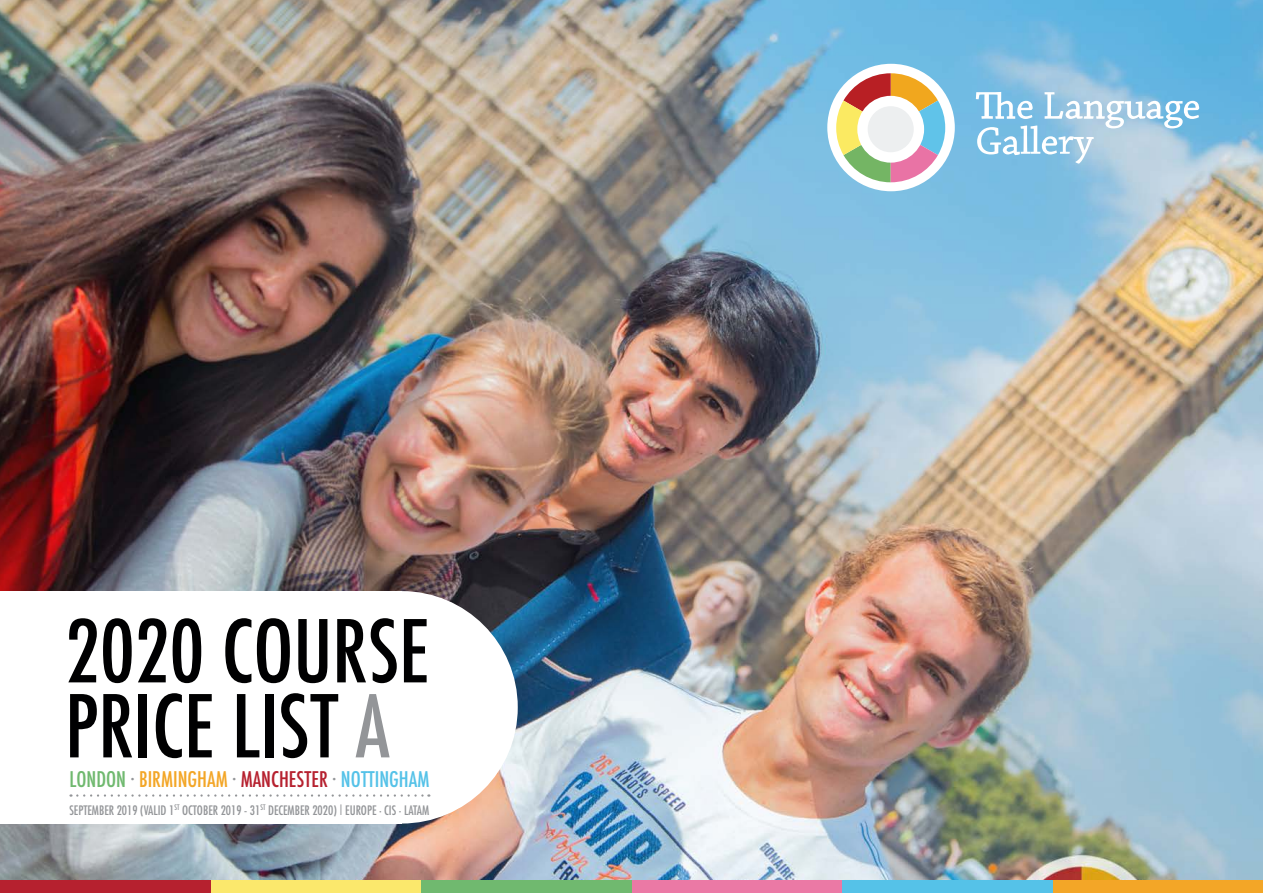
<style>
.page{position:relative;width:1263px;height:893px;background:#fff}
.page>*{position:absolute;margin:0;border:0;box-sizing:border-box;transform-origin:0 0}
.t1{font:500 condensed 84px "Futura";color:#000001}
.t2{font:500 condensed 21px "Futura";color:#f3a627}
.t3{font:condensed 12.75px "Futura";color:#939598}
.s1{color:#939598}
.s2{color:#70b96f}
.s3{color:#b6212f}
.s4{color:#55c2e8}
</style>
<div class="page">
<img style="left:0;top:0;width:1263px;height:880px">
<div style="left:285px;top:591px;width:233px;height:232px;background:#fff;border-radius:50%"></div>
<div style="left:0;top:591px;width:401px;height:232px;background:#fff"></div>
<div style="left:827px;top:64px;width:128px;height:127px;background:#fff;border-radius:50%"></div>
<svg style="left:836px;top:73px;width:109px;height:109px"></svg>
<div style="left:857px;top:96px;width:67px;height:67px;background:#fff;border-radius:50%"></div>
<div style="left:868px;top:106px;width:46px;height:46px;background:#edeff0;border-radius:50%"></div>
<svg style="left:976px;top:92px;width:223px;height:72px;background:#a5cee6"></svg>
<div style="left:1052px;top:880px;width:211px;height:13px;background:#f3a627"></div>
<div style="left:842px;top:880px;width:210px;height:13px;background:#55c2e8"></div>
<div style="left:631px;top:880px;width:211px;height:13px;background:#eb79a5"></div>
<div style="left:421px;top:880px;width:210px;height:13px;background:#70b96f"></div>
<div style="left:210px;top:880px;width:211px;height:13px;background:#fbe86c"></div>
<div style="left:0;top:880px;width:210px;height:13px;background:#b6212f"></div>
<svg style="left:71px;top:794px;width:358px;height:3px"></svg>
<p class="t1" style="left:65px;top:597px;width:366px">2020 COURSE</p>
<p class="t1" style="left:65px;top:672px;width:326px">PRICE LIST <span class="s1">A</span></p>
<p class="t2" style="left:70px;top:766px;width:361px"><span class="s2">LONDON</span> <span class="s1">·</span> BIRMINGHAM <span class="s1">·</span> <span class="s3">MANCHESTER</span> <span class="s1">·</span> <span class="s4">NOTTINGHAM</span></p>
<p class="t3" style="left:69px;top:802px;width:361px">SEPTEMBER 2019 (VALID 1<sup>ST</sup> OCTOBER 2019 - 31<sup>ST</sup> DECEMBER 2020) | EUROPE · CIS · LATAM</p>
</div>
